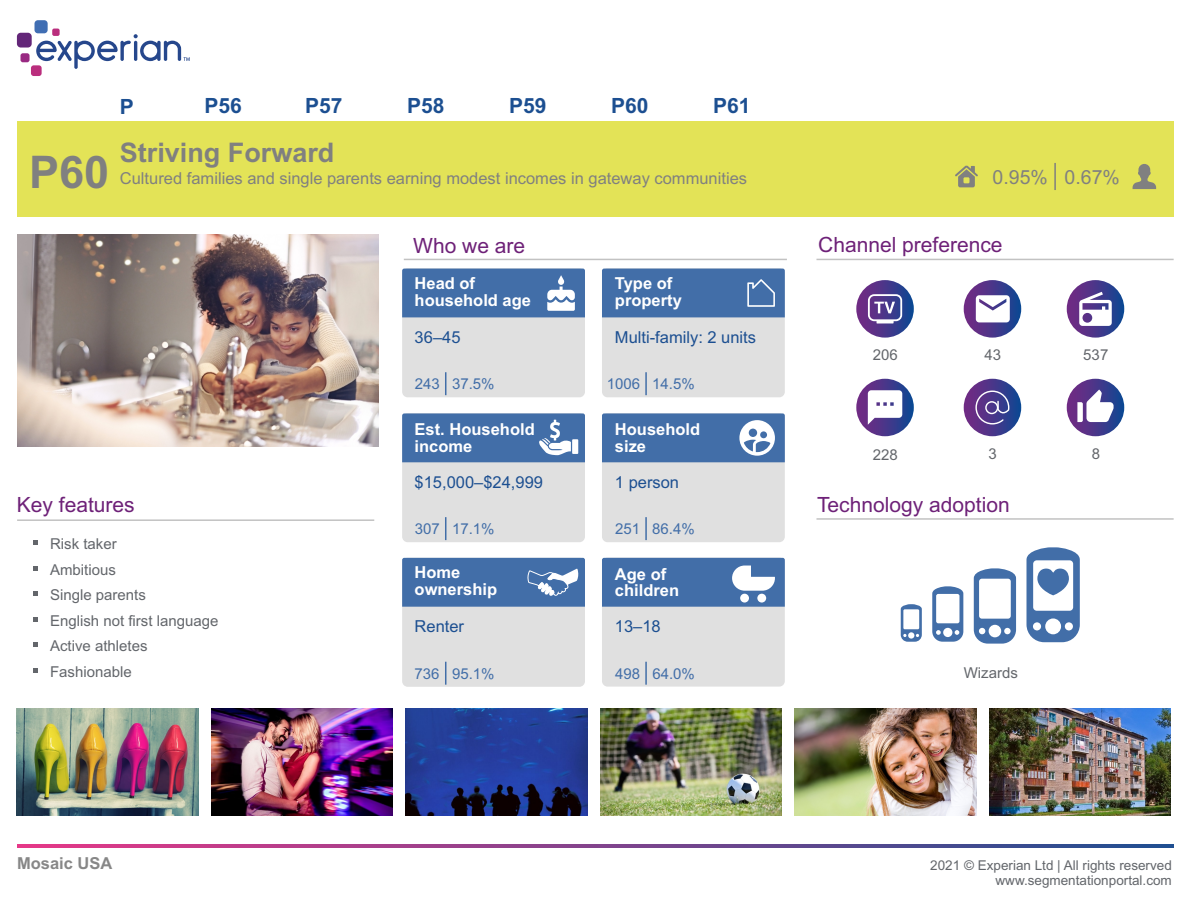
<style>
.page{position:relative;width:1188px;height:918px;background:#fff}
.page>*{position:absolute;margin:0;border:0;box-sizing:border-box;transform-origin:0 0}
.t1{font:700 45px "Arial";color:#808080}
.t2{font:700 27px "Arial";color:#808080}
.t3{font:21px "Arial";color:#6e2178}
.t4{font:700 21px "Arial";color:#1c4f91}
.t5{font:19.5px "Arial";color:#808080}
.t6{font:700 16.5px/16.6px "Arial";color:#fff}
.t7{font:16.5px "Arial";color:#808080}
.t8{font:16.5px "Arial";color:#1c4f91}
.t9{font:700 16.5px "Arial";color:#878787}
.t10{font:15px "Arial";color:#63666b}
.t11{font:15px "Arial";color:#426ea8}
.t12{font:13.5px/15.1px "Arial";color:#63666b;text-align:right}
</style>
<div class="page">
<div style="left:602px;top:558px;width:183px;height:129px;background:#e0e0e0;border-radius:6px"></div>
<div style="left:402px;top:558px;width:183px;height:129px;background:#e0e0e0;border-radius:6px"></div>
<div style="left:602px;top:413px;width:183px;height:129px;background:#e0e0e0;border-radius:6px"></div>
<div style="left:402px;top:413px;width:183px;height:129px;background:#e0e0e0;border-radius:6px"></div>
<div style="left:602px;top:268px;width:183px;height:129px;background:#e0e0e0;border-radius:6px"></div>
<div style="left:402px;top:268px;width:183px;height:129px;background:#e0e0e0;border-radius:6px"></div>
<div style="left:602px;top:558px;width:183px;height:49px;background:#426ea8"></div>
<hr style="left:645px;top:662px;width:2px;height:23px;background:#426ea8">
<svg style="left:445px;top:662px;width:1px;height:23px"></svg>
<hr style="left:645px;top:517px;width:2px;height:23px;background:#426ea8">
<svg style="left:445px;top:517px;width:1px;height:23px"></svg>
<hr style="left:645px;top:372px;width:2px;height:23px;background:#426ea8">
<svg style="left:445px;top:372px;width:1px;height:23px"></svg>
<img style="left:1067px;top:379px;width:57px;height:57px;border-radius:50%">
<img style="left:964px;top:379px;width:57px;height:57px;border-radius:50%">
<img style="left:856px;top:379px;width:58px;height:57px;border-radius:50%">
<img style="left:1067px;top:280px;width:57px;height:58px;border-radius:50%">
<svg style="left:975px;top:390px;width:34px;height:35px"></svg>
<img style="left:856px;top:280px;width:58px;height:58px;border-radius:50%">
<img style="left:964px;top:280px;width:57px;height:58px;border-radius:50%">
<svg style="left:976px;top:295px;width:34px;height:27px"></svg>
<div style="left:602px;top:269px;width:183px;height:48px;background:#426ea8"></div>
<svg style="left:402px;top:558px;width:183px;height:49px;background:#4c75ac"></svg>
<svg style="left:602px;top:413px;width:183px;height:49px;background:#527aaf"></svg>
<svg style="left:402px;top:269px;width:183px;height:48px;background:#4d76ad"></svg>
<svg style="left:33px;top:668px;width:4px;height:5px"></svg>
<svg style="left:33px;top:643px;width:4px;height:4px"></svg>
<svg style="left:33px;top:617px;width:4px;height:4px"></svg>
<svg style="left:33px;top:592px;width:4px;height:4px"></svg>
<svg style="left:33px;top:566px;width:4px;height:4px"></svg>
<svg style="left:33px;top:541px;width:4px;height:4px"></svg>
<svg style="left:402px;top:413px;width:183px;height:49px;background:#4e77ad"></svg>
<svg style="left:732px;top:566px;width:43px;height:25px"></svg>
<div style="left:740px;top:594px;width:9px;height:9px;background:#fff;border-radius:50%"></div>
<div style="left:757px;top:594px;width:9px;height:9px;background:#fff;border-radius:50%"></div>
<svg style="left:1079px;top:292px;width:33px;height:34px"></svg>
<svg style="left:868px;top:390px;width:34px;height:35px"></svg>
<svg style="left:1077px;top:390px;width:37px;height:32px"></svg>
<svg style="left:868px;top:294px;width:34px;height:30px"></svg>
<hr style="left:816px;top:518px;width:358px;height:2px;background:#c2c2c2">
<hr style="left:404px;top:259px;width:383px;height:1px;background:#c2c2c2">
<hr style="left:816px;top:259px;width:358px;height:1px;background:#c2c2c2">
<hr style="left:17px;top:519px;width:357px;height:2px;background:#c2c2c2">
<img style="left:17px;top:234px;width:361px;height:213px">
<img style="left:17px;top:709px;width:181px;height:107px">
<img style="left:211px;top:709px;width:182px;height:107px">
<img style="left:406px;top:709px;width:181px;height:107px">
<img style="left:600px;top:709px;width:182px;height:107px">
<img style="left:795px;top:709px;width:181px;height:107px">
<img style="left:989px;top:709px;width:182px;height:107px">
<svg style="left:1027px;top:547px;width:53px;height:95px"></svg>
<svg style="left:974px;top:568px;width:42px;height:76px"></svg>
<svg style="left:932px;top:586px;width:31px;height:56px"></svg>
<svg style="left:901px;top:604px;width:21px;height:38px"></svg>
<div style="left:17px;top:121px;width:1157px;height:96px;background:#e3e357"></div>
<svg style="left:17px;top:845px;width:1157px;height:3px;background:#82438c"></svg>
<svg style="left:955px;top:165px;width:23px;height:22px"></svg>
<svg style="left:1133px;top:164px;width:23px;height:25px"></svg>
<hr style="left:1054px;top:163px;width:2px;height:27px;background:#808080">
<div style="left:35px;top:20px;width:13px;height:13px;background:#406eb3;border-radius:3px"></div>
<div style="left:17px;top:33px;width:15px;height:15px;background:#632678;border-radius:4px"></div>
<div style="left:21px;top:53px;width:9px;height:9px;background:#992982;border-radius:2px"></div>
<div style="left:31px;top:65px;width:11px;height:11px;background:#ba2e7d;border-radius:3px"></div>
<div style="left:52px;top:29px;width:8px;height:7px;background:#ba2e7d;border-radius:2px"></div>
<svg style="left:36px;top:34px;width:154px;height:35px"></svg>
<h1 class="t1" style="left:29px;top:155px;width:82px">P60</h1>
<h3 class="t4" style="left:120px;top:98px;width:16px">P</h3>
<h3 class="t4" style="left:204px;top:98px;width:39px">P56</h3>
<h3 class="t4" style="left:305px;top:98px;width:39px">P57</h3>
<h3 class="t4" style="left:407px;top:98px;width:39px">P58</h3>
<h3 class="t4" style="left:509px;top:98px;width:39px">P59</h3>
<h3 class="t4" style="left:611px;top:98px;width:39px">P60</h3>
<h3 class="t4" style="left:713px;top:98px;width:39px">P61</h3>
<h2 class="t2" style="left:120px;top:142px;width:216px">Striving Forward</h2>
<p class="t7" style="left:120px;top:172px;width:629px">Cultured families and single parents earning modest incomes in gateway communities</p>
<h3 class="t5" style="left:993px;top:170px;width:129px">0.95% 0.67%</h3>
<h3 class="t3" style="left:413px;top:237px;width:114px">Who we are</h3>
<h3 class="t3" style="left:818px;top:237px;width:186px">Channel preference</h3>
<p class="t6" style="left:415px;top:276px;width:118px">Head of household age</p>
<p class="t6" style="left:615px;top:276px;width:68px">Type of property</p>
<p class="t8" style="left:415px;top:331px;width:47px">36–45</p>
<p class="t8" style="left:615px;top:331px;width:143px">Multi-family: 2 units</p>
<p class="t10" style="left:873px;top:349px;width:27px">206</p>
<p class="t10" style="left:984px;top:349px;width:18px">43</p>
<p class="t10" style="left:1083px;top:349px;width:27px">537</p>
<p class="t11" style="left:415px;top:378px;width:81px">243 37.5%</p>
<p class="t11" style="left:607px;top:378px;width:89px">1006 14.5%</p>
<p class="t6" style="left:415px;top:423px;width:122px">Est. Household income</p>
<p class="t6" style="left:615px;top:423px;width:87px">Household size</p>
<p class="t10" style="left:873px;top:449px;width:27px">228</p>
<p class="t10" style="left:989px;top:449px;width:10px">3</p>
<p class="t10" style="left:1092px;top:449px;width:10px">8</p>
<p class="t8" style="left:415px;top:476px;width:130px">$15,000–$24,999</p>
<p class="t8" style="left:615px;top:476px;width:66px">1 person</p>
<h3 class="t3" style="left:17px;top:497px;width:119px">Key features</h3>
<p class="t10" style="left:50px;top:538px;width:68px">Risk taker</p>
<p class="t10" style="left:50px;top:564px;width:67px">Ambitious</p>
<p class="t10" style="left:50px;top:589px;width:97px">Single parents</p>
<p class="t10" style="left:50px;top:615px;width:170px">English not first language</p>
<p class="t10" style="left:50px;top:640px;width:99px">Active athletes</p>
<p class="t10" style="left:50px;top:666px;width:83px">Fashionable</p>
<p class="t9" style="left:17px;top:857px;width:97px">Mosaic USA</p>
<h3 class="t3" style="left:817px;top:497px;width:194px">Technology adoption</h3>
<p class="t11" style="left:415px;top:523px;width:81px">307 17.1%</p>
<p class="t11" style="left:615px;top:523px;width:81px">251 86.4%</p>
<p class="t6" style="left:415px;top:566px;width:84px">Home ownership</p>
<p class="t6" style="left:615px;top:567px;width:66px">Age of children</p>
<p class="t8" style="left:415px;top:620px;width:51px">Renter</p>
<p class="t8" style="left:615px;top:620px;width:47px">13–18</p>
<p class="t11" style="left:415px;top:668px;width:81px">736 95.1%</p>
<p class="t11" style="left:615px;top:668px;width:81px">498 64.0%</p>
<p class="t10" style="left:964px;top:667px;width:56px">Wizards</p>
<p class="t12" style="left:930px;top:859px;width:243px">2021 © Experian Ltd | All rights reserved www.segmentationportal.com</p>
</div>
